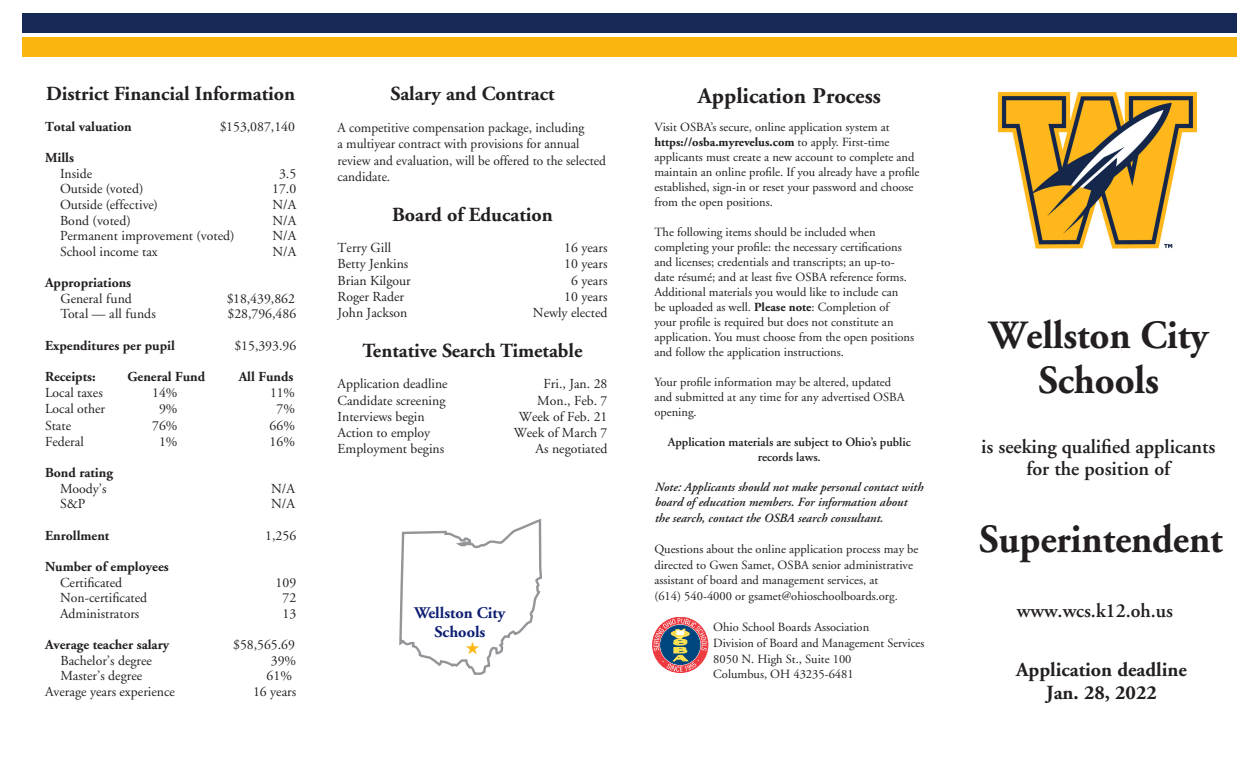
<style>
.page{position:relative;width:1260px;height:765px;background:#fff}
.page>*{position:absolute;margin:0;border:0;box-sizing:border-box;transform-origin:0 0}
.t1{font:700 40px/45px "Adobe Garamond";letter-spacing:-.005em;color:#231f20;text-align:center}
.subhead{font:700 22.5px "Adobe Garamond";color:#231f20}
.Subhed{font:700 20px/22.5px "Adobe Garamond";color:#231f20;text-align:center}
.t2{font:600 20px/22.5px "Adobe Garamond";color:#231f20;text-align:center}
.Subhed-2{font:700 16.25px/18.8px "Adobe Garamond";color:#0e1e73;text-align:center}
.Body_text{font:13.75px/16.2px "Adobe Garamond";color:#231f20}
.Body_text-2{font:700 13.75px "Adobe Garamond";color:#231f20}
.Pa2{font:12.5px/15px "Adobe Garamond";color:#231f20}
.Body_text-3{font:12.5px/15.6px "Adobe Garamond";color:#231f20}
.Body_text-4{font:italic 600 12.5px/15.2px "Adobe Garamond";color:#231f20}
.Pa1{font:12.5px/15px "Adobe Garamond";color:#231f20}
.Pa1-2{font:600 12.5px/15px "Adobe Garamond";color:#231f20;text-align:center}
.s1{font-weight:700}
</style>
<div class="page">
<div style="left:22px;top:37px;width:1216px;height:19px;background:#fab50f"></div>
<svg style="left:654px;top:618px;width:53px;height:54px"></svg>
<div style="left:22px;top:14px;width:1216px;height:19px;background:#162856"></div>
<img style="left:997px;top:91px;width:200px;height:158px">
<svg style="left:399px;top:518px;width:143px;height:157px"></svg>
<p class="Subhed" style="left:46px;top:83px;width:251px">District Financial Information</p>
<p class="Body_text-2" style="left:45px;top:119px;width:88px">Total valuation</p>
<p class="Body_text" style="left:220px;top:119px;width:77px">$153,087,140</p>
<p class="Body_text-2" style="left:45px;top:150px;width:30px">Mills</p>
<p class="Body_text" style="left:60px;top:166px;width:34px">Inside</p>
<p class="Body_text" style="left:279px;top:166px;width:19px">3.5</p>
<p class="Body_text" style="left:60px;top:181px;width:85px">Outside (voted)</p>
<p class="Body_text" style="left:272px;top:181px;width:26px">17.0</p>
<p class="Body_text" style="left:60px;top:197px;width:99px">Outside (effective)</p>
<p class="Body_text" style="left:272px;top:197px;width:25px">N/A</p>
<p class="Body_text" style="left:60px;top:213px;width:72px">Bond (voted)</p>
<p class="Body_text" style="left:272px;top:213px;width:25px">N/A</p>
<p class="Body_text" style="left:60px;top:228px;width:176px">Permanent improvement (voted)</p>
<p class="Body_text" style="left:272px;top:228px;width:25px">N/A</p>
<p class="Body_text" style="left:60px;top:244px;width:99px">School income tax</p>
<p class="Body_text" style="left:272px;top:244px;width:25px">N/A</p>
<p class="Body_text-2" style="left:45px;top:275px;width:88px">Appropriations</p>
<p class="Body_text" style="left:60px;top:291px;width:73px">General fund</p>
<p class="Body_text" style="left:227px;top:291px;width:70px">$18,439,862</p>
<p class="Body_text" style="left:60px;top:306px;width:97px">Total — all funds</p>
<p class="Body_text" style="left:228px;top:306px;width:70px">$28,796,486</p>
<p class="Body_text-2" style="left:45px;top:338px;width:131px">Expenditures per pupil</p>
<p class="Body_text" style="left:234px;top:338px;width:63px">$15,393.96</p>
<p class="Body_text-2" style="left:45px;top:369px;width:52px">Receipts:</p>
<p class="Body_text-2" style="left:128px;top:369px;width:79px">General Fund</p>
<p class="Body_text-2" style="left:239px;top:369px;width:56px">All Funds</p>
<p class="Body_text" style="left:45px;top:385px;width:59px">Local taxes</p>
<p class="Body_text" style="left:152px;top:385px;width:27px">14%</p>
<p class="Body_text" style="left:270px;top:385px;width:26px">11%</p>
<p class="Body_text" style="left:45px;top:401px;width:62px">Local other</p>
<p class="Body_text" style="left:159px;top:401px;width:20px">9%</p>
<p class="Body_text" style="left:277px;top:401px;width:20px">7%</p>
<p class="Body_text" style="left:45px;top:418px;width:28px">State</p>
<p class="Body_text" style="left:152px;top:418px;width:27px">76%</p>
<p class="Body_text" style="left:270px;top:418px;width:27px">66%</p>
<p class="Body_text" style="left:45px;top:434px;width:40px">Federal</p>
<p class="Body_text" style="left:159px;top:434px;width:20px">1%</p>
<p class="Body_text" style="left:270px;top:434px;width:27px">16%</p>
<p class="Body_text-2" style="left:45px;top:465px;width:70px">Bond rating</p>
<p class="Body_text" style="left:60px;top:481px;width:48px">Moody’s</p>
<p class="Body_text" style="left:271px;top:481px;width:25px">N/A</p>
<p class="Body_text" style="left:60px;top:496px;width:27px">S&amp;P</p>
<p class="Body_text" style="left:271px;top:496px;width:25px">N/A</p>
<p class="Body_text-2" style="left:45px;top:528px;width:66px">Enrollment</p>
<p class="Body_text" style="left:265px;top:528px;width:32px">1,256</p>
<p class="Body_text-2" style="left:45px;top:559px;width:125px">Number of employees</p>
<p class="Body_text" style="left:60px;top:574px;width:64px">Certificated</p>
<p class="Body_text" style="left:276px;top:574px;width:22px">109</p>
<p class="Body_text" style="left:60px;top:590px;width:89px">Non-certificated</p>
<p class="Body_text" style="left:283px;top:590px;width:15px">72</p>
<p class="Body_text" style="left:60px;top:606px;width:81px">Administrators</p>
<p class="Body_text" style="left:283px;top:606px;width:15px">13</p>
<p class="Body_text-2" style="left:45px;top:637px;width:126px">Average teacher salary</p>
<p class="Body_text" style="left:233px;top:637px;width:63px">$58,565.69</p>
<p class="Body_text" style="left:60px;top:653px;width:93px">Bachelor’s degree</p>
<p class="Body_text" style="left:271px;top:653px;width:27px">39%</p>
<p class="Body_text" style="left:60px;top:668px;width:83px">Master’s degree</p>
<p class="Body_text" style="left:267px;top:668px;width:27px">61%</p>
<p class="Body_text" style="left:45px;top:684px;width:132px">Average years experience</p>
<p class="Body_text" style="left:253px;top:684px;width:45px">16 years</p>
<p class="Subhed" style="left:391px;top:83px;width:165px">Salary and Contract</p>
<p class="Body_text" style="left:338px;top:120px;width:270px">A competitive compensation package, including<br>a multiyear contract with provisions for annual review and evaluation, will be offered to the selected candidate.</p>
<p class="Subhed" style="left:392px;top:204px;width:162px">Board of Education</p>
<p class="Body_text" style="left:338px;top:240px;width:55px">Terry Gill</p>
<p class="Body_text" style="left:564px;top:240px;width:45px">16 years</p>
<p class="Body_text" style="left:338px;top:256px;width:72px">Betty Jenkins</p>
<p class="Body_text" style="left:564px;top:256px;width:45px">10 years</p>
<p class="Body_text" style="left:338px;top:273px;width:75px">Brian Kilgour</p>
<p class="Body_text" style="left:571px;top:273px;width:38px">6 years</p>
<p class="Body_text" style="left:338px;top:289px;width:68px">Roger Rader</p>
<p class="Body_text" style="left:564px;top:289px;width:45px">10 years</p>
<p class="Body_text" style="left:338px;top:305px;width:71px">John Jackson</p>
<p class="Body_text" style="left:533px;top:305px;width:76px">Newly elected</p>
<p class="Subhed" style="left:362px;top:340px;width:222px">Tentative Search Timetable</p>
<p class="Body_text" style="left:338px;top:376px;width:112px">Application deadline</p>
<p class="Body_text" style="left:544px;top:376px;width:65px">Fri., Jan. 28</p>
<p class="Body_text" style="left:338px;top:393px;width:110px">Candidate screening</p>
<p class="Body_text" style="left:537px;top:393px;width:72px">Mon., Feb. 7</p>
<p class="Body_text" style="left:338px;top:409px;width:89px">Interviews begin</p>
<p class="Body_text" style="left:519px;top:409px;width:90px">Week of Feb. 21</p>
<p class="Body_text" style="left:338px;top:425px;width:94px">Action to employ</p>
<p class="Body_text" style="left:514px;top:425px;width:95px">Week of March 7</p>
<p class="Body_text" style="left:338px;top:441px;width:108px">Employment begins</p>
<p class="Body_text" style="left:536px;top:441px;width:73px">As negotiated</p>
<p class="Subhed-2" style="left:414px;top:604px;width:93px">Wellston City<br>Schools</p>
<p class="subhead" style="left:698px;top:84px;width:185px">Application Process</p>
<p class="Pa2" style="left:654px;top:120px;width:267px">Visit OSBA’s secure, online application system at <span class="s1">https://osba.myrevelus.com</span> to apply. First-time applicants must create a new account to complete and maintain an online profile. If you already have a profile established, sign-in or reset your password and choose from the open positions.</p>
<p class="Pa2" style="left:654px;top:225px;width:261px">The following items should be included when completing your profile: the necessary certifications and licenses; credentials and transcripts; an up-to&shy;date résumé; and at least five OSBA reference forms.<br>Additional materials you would like to include can<br>be uploaded as well. <span class="s1">Please note</span>: Completion of your profile is required but does not constitute an application. You must choose from the open positions and follow the application instructions.</p>
<p class="Pa1" style="left:654px;top:375px;width:252px">Your profile information may be altered, updated and submitted at any time for any advertised OSBA opening.</p>
<p class="Pa1-2" style="left:668px;top:434px;width:244px">Application materials are subject to Ohio’s public records laws.</p>
<p class="Body_text-4" style="left:654px;top:480px;width:270px">Note: Applicants should not make personal contact with board of education members. For information about the search, contact the OSBA search consultant.</p>
<p class="Body_text-3" style="left:654px;top:542px;width:266px">Questions about the online application process may be directed to Gwen Samet, OSBA senior administrative assistant of board and management services, at<br>(614) 540-4000 or gsamet@ohioschoolboards.org.</p>
<p class="Body_text-3" style="left:713px;top:620px;width:157px">Ohio School Boards Association</p>
<p class="Body_text-3" style="left:713px;top:635px;width:213px">Division of Board and Management Services</p>
<p class="Body_text-3" style="left:713px;top:651px;width:140px">8050 N. High St., Suite 100</p>
<p class="Body_text-3" style="left:713px;top:667px;width:142px">Columbus, OH 43235-6481</p>
<p class="t1" style="left:989px;top:313px;width:221px">Wellston City<br>Schools</p>
<p class="t2" style="left:981px;top:435px;width:236px">is seeking qualified applicants for the position of</p>
<p class="t1" style="left:979px;top:517px;width:245px">Superintendent</p>
<p class="t2" style="left:1017px;top:600px;width:158px">www.wcs.k12.oh.us</p>
<p class="Subhed" style="left:1016px;top:659px;width:172px">Application deadline<br>Jan. 28, 2022</p>
</div>
